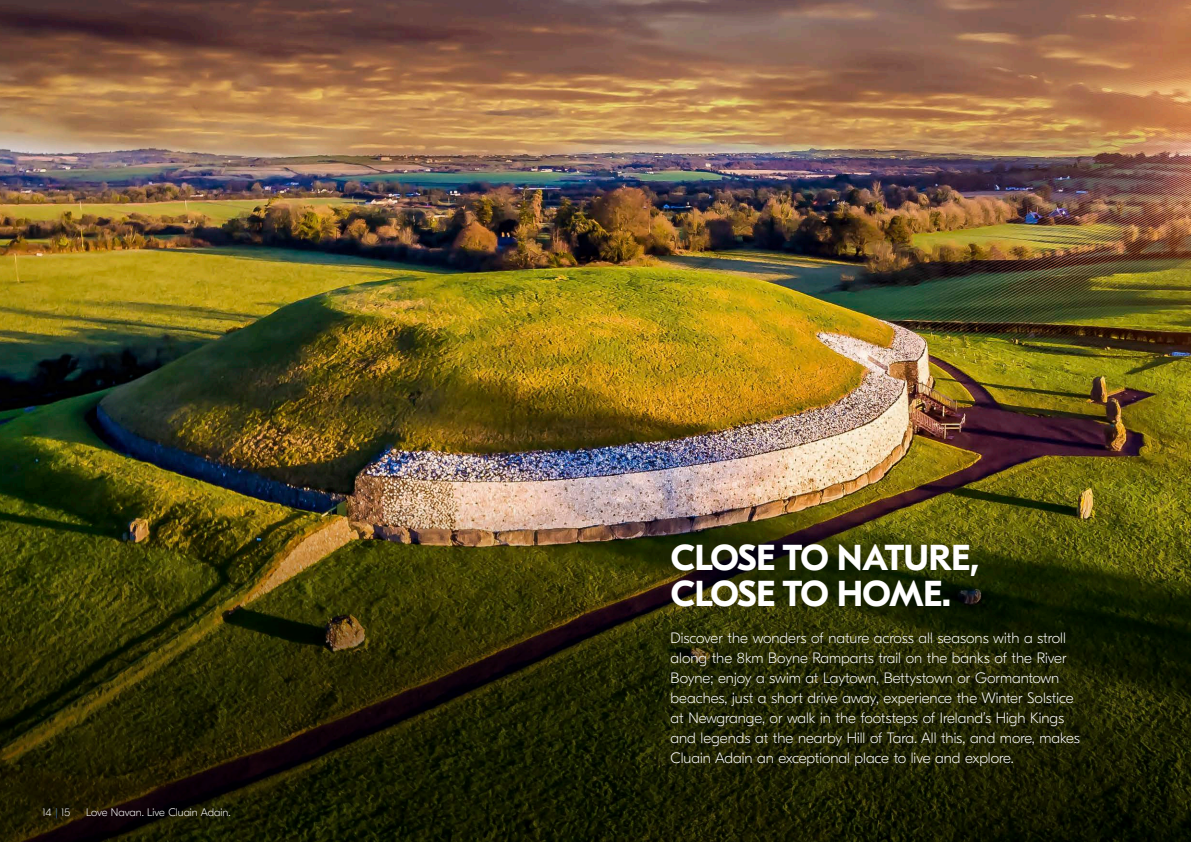
<style>
.page{position:relative;width:1191px;height:842px;background:#fff}
.page>*{position:absolute;margin:0;border:0;box-sizing:border-box;transform-origin:0 0}
.t1{font:700 36px/36px "GT Eesti Pro Text";letter-spacing:-.02em;color:#fff}
.t2{font:100 15px/20px "GT Eesti Pro Display";color:#fff}
.t3{font:100 11px "GT Eesti Pro Display";color:#fff}
.s1{color:#467ec1}
</style>
<div class="page">
<img style="left:0;top:0;width:1191px;height:357px">
<img style="left:0;top:357px;width:1191px;height:485px">
<p class="t3" style="left:43px;top:806px;width:29px">14 <span class="s1">|</span> 15</p>
<p class="t3" style="left:86px;top:806px;width:146px">Love Navan. Live Cluain Adain.</p>
<h1 class="t1" style="left:671px;top:541px;width:311px">CLOSE TO NATURE,<br>CLOSE TO HOME.</h1>
<p class="t2" style="left:670px;top:628px;width:411px">Discover the wonders of nature across all seasons with a stroll along the 8km Boyne Ramparts trail on the banks of the River Boyne; enjoy a swim at Laytown, Bettystown or Gormantown beaches, just a short drive away, experience the Winter Solstice at Newgrange, or walk in the footsteps of Ireland’s High Kings and legends at the nearby Hill of Tara. All this, and more, makes Cluain Adain an exceptional place to live and explore.</p>
</div>
